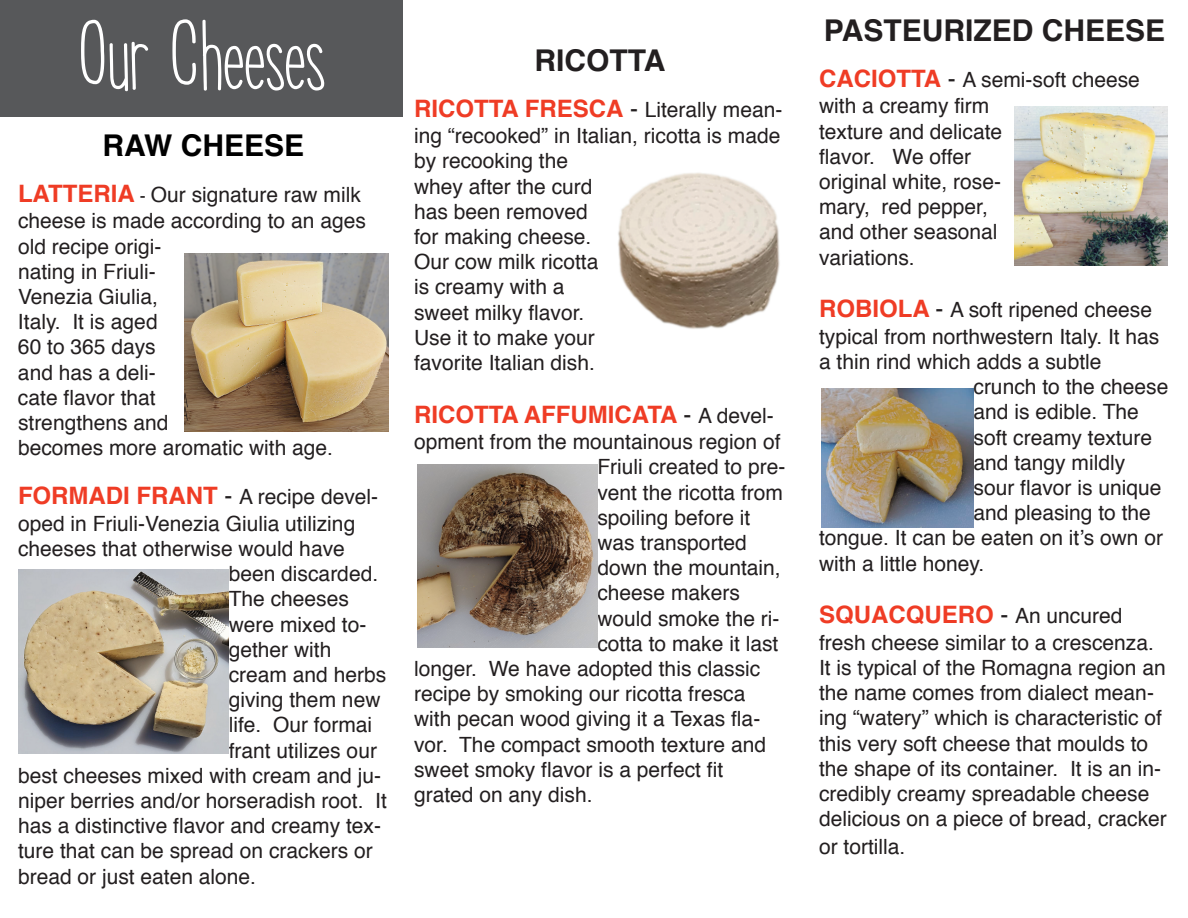
<style>
.page{position:relative;width:1188px;height:918px;background:#fff}
.page>*{position:absolute;margin:0;border:0;box-sizing:border-box;transform-origin:0 0}
.t1{font:90px "Skinny Walrus";color:#fff}
.t2{font:700 30px "Helvetica";color:#231f20}
.t3{font:700 30px "Helvetica";color:#000}
.t4{font:700 24px "Helvetica";color:#ef3c25}
.t5{font:21px/25.3px "Helvetica";color:#231f20}
.s1{font-weight:700;font-size:24px;color:#ef3c25}
.s2{font-size:24px}
.s3{font-weight:400;color:#231f20}
.s4{font-weight:400;font-size:21px;color:#231f20}
.s5{font-size:18px}
</style>
<div class="page">
<div style="left:0;top:0;width:402px;height:117px;background:#57585a"></div>
<img style="left:184px;top:253px;width:204px;height:178px">
<img style="left:18px;top:570px;width:211px;height:183px">
<img style="left:618px;top:172px;width:162px;height:157px">
<img style="left:418px;top:464px;width:179px;height:184px">
<img style="left:1014px;top:106px;width:154px;height:160px">
<img style="left:822px;top:388px;width:152px;height:140px">
<h1 class="t1" style="left:77px;top:7px;width:250px">Our Cheeses</h1>
<h2 class="t2" style="left:824px;top:18px;width:343px">PASTEURIZED CHEESE</h2>
<h2 class="t2" style="left:534px;top:48px;width:133px">RICOTTA</h2>
<p class="t5" style="left:414px;top:98px;width:370px"><span class="s1">RICOTTA FRESCA</span> <span class="s2">-</span> Literally mean&shy;ing “recooked” in Italian, ricotta is made by recooking the<br>whey after the curd<br>has been removed<br>for making cheese.<br>Our cow milk ricotta<br>is creamy with a<br>sweet milky flavor.<br>Use it to make your<br>favorite Italian dish.</p>
<p class="t4" style="left:414px;top:404px;width:361px">RICOTTA AFFUMICATA <span class="s3">-</span> <span class="s4">A devel-</span></p>
<p class="t5" style="left:414px;top:431px;width:368px">opment from the mountainous region of</p>
<p class="t5" style="left:597px;top:456px;width:189px">Friuli created to pre-</p>
<p class="t5" style="left:597px;top:481px;width:187px">vent the ricotta from</p>
<p class="t5" style="left:597px;top:506px;width:154px">spoiling before it</p>
<p class="t5" style="left:597px;top:532px;width:151px">was transported</p>
<p class="t5" style="left:597px;top:557px;width:185px">down the mountain,</p>
<p class="t5" style="left:597px;top:582px;width:144px">cheese makers</p>
<p class="t5" style="left:597px;top:607px;width:184px">would smoke the ri-</p>
<p class="t5" style="left:597px;top:632px;width:182px">cotta to make it last</p>
<p class="t5" style="left:414px;top:658px;width:348px">longer. We have adopted this classic</p>
<p class="t5" style="left:414px;top:683px;width:333px">recipe by smoking our ricotta fresca</p>
<p class="t5" style="left:414px;top:708px;width:348px">with pecan wood giving it a Texas fla-</p>
<p class="t5" style="left:414px;top:733px;width:354px">vor. The compact smooth texture and</p>
<p class="t5" style="left:414px;top:758px;width:311px">sweet smoky flavor is a perfect fit</p>
<p class="t5" style="left:414px;top:784px;width:180px">grated on any dish.</p>
<p class="t5" style="left:819px;top:69px;width:322px"><span class="s1">CACIOTTA</span> <span class="s2">-</span> A semi-soft cheese with a creamy firm<br>texture and delicate<br>flavor. We offer<br>original white, rose-<br>mary, red pepper,<br>and other seasonal<br>variations.</p>
<p class="t5" style="left:819px;top:299px;width:335px"><span class="s1">ROBIOLA</span> <span class="s2">-</span> A soft ripened cheese</p>
<p class="t5" style="left:819px;top:325px;width:342px">typical from northwestern Italy. It has</p>
<p class="t5" style="left:819px;top:351px;width:284px">a thin rind which adds a subtle</p>
<p class="t5" style="left:974px;top:376px;width:196px">crunch to the cheese</p>
<p class="t5" style="left:974px;top:401px;width:167px">and is edible. The</p>
<p class="t5" style="left:974px;top:426px;width:180px">soft creamy texture</p>
<p class="t5" style="left:974px;top:451px;width:153px">and tangy mildly</p>
<p class="t5" style="left:974px;top:477px;width:189px">sour flavor is unique</p>
<p class="t5" style="left:974px;top:502px;width:179px">and pleasing to the</p>
<p class="t5" style="left:819px;top:527px;width:346px">tongue. It can be eaten on it’s own or</p>
<p class="t5" style="left:819px;top:552px;width:167px">with a little honey.</p>
<p class="t4" style="left:819px;top:605px;width:305px">SQUACQUERO <span class="s3">-</span> <span class="s4">An uncured</span></p>
<p class="t5" style="left:819px;top:632px;width:349px">fresh cheese similar to a crescenza.<br>It is typical of the Romagna region an the name comes from dialect mean&shy;ing “watery” which is characteristic of this very soft cheese that moulds to the shape of its container. It is an in&shy;credibly creamy spreadable cheese delicious on a piece of bread, cracker</p>
<p class="t5" style="left:819px;top:835px;width:88px">or tortilla.</p>
<h2 class="t3" style="left:102px;top:133px;width:203px">RAW CHEESE</h2>
<p class="t5" style="left:18px;top:184px;width:349px"><span class="s1">LATTERIA</span> <span class="s5">-</span> Our signature raw milk cheese is made according to an ages old recipe origi-<br>nating in Friuli-<br>Venezia Giulia,<br>Italy. It is aged<br>60 to 365 days<br>and has a deli-<br>cate flavor that<br>strengthens and<br>becomes more aromatic with age.</p>
<p class="t5" style="left:18px;top:486px;width:362px"><span class="s1">FORMADI FRANT</span> <span class="s2">-</span> A recipe devel-</p>
<p class="t5" style="left:18px;top:512px;width:339px">oped in Friuli-Venezia Giulia utilizing</p>
<p class="t5" style="left:18px;top:538px;width:328px">cheeses that otherwise would have</p>
<p class="t5" style="left:229px;top:563px;width:151px">been discarded.</p>
<p class="t5" style="left:229px;top:588px;width:122px">The cheeses</p>
<p class="t5" style="left:229px;top:613px;width:139px">were mixed to-</p>
<p class="t5" style="left:229px;top:638px;width:104px">gether with</p>
<p class="t5" style="left:229px;top:664px;width:159px">cream and herbs</p>
<p class="t5" style="left:229px;top:689px;width:153px">giving them new</p>
<p class="t5" style="left:229px;top:714px;width:145px">life. Our formai</p>
<p class="t5" style="left:229px;top:739px;width:150px">frant utilizes our</p>
<p class="t5" style="left:18px;top:764px;width:365px">best cheeses mixed with cream and ju-</p>
<p class="t5" style="left:18px;top:790px;width:370px">niper berries and/or horseradish root. It</p>
<p class="t5" style="left:18px;top:815px;width:364px">has a distinctive flavor and creamy tex-</p>
<p class="t5" style="left:18px;top:840px;width:356px">ture that can be spread on crackers or</p>
<p class="t5" style="left:18px;top:865px;width:240px">bread or just eaten alone.</p>
</div>
